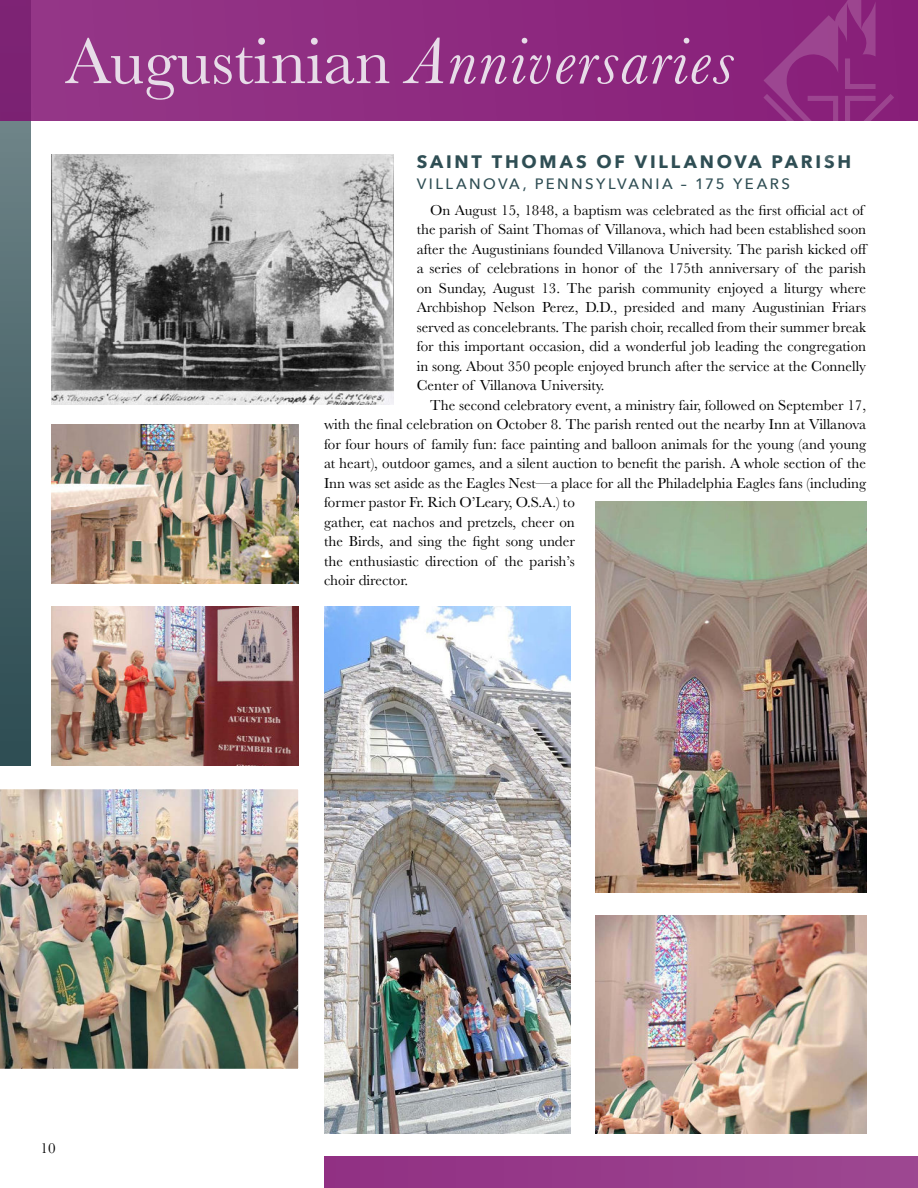
<style>
.page{position:relative;width:918px;height:1188px;background:#fff}
.page>*{position:absolute;margin:0;border:0;box-sizing:border-box;transform-origin:0 0}
.t1{font:italic 67.5px "Baskerville";letter-spacing:.03em;color:#e7dce8}
.t2{font:700 18px "Avenir Next";letter-spacing:.155em;color:#2f4e54}
.t3{font:15px/19.5px "Baskerville";color:#000}
.t4{font:500 15px "Avenir Next";letter-spacing:.16em;color:#2f4e54}
.s1{font-style:normal}
</style>
<div class="page">
<img style="left:52px;top:425px;width:246px;height:159px">
<svg style="left:0;top:121px;width:31px;height:645px;background:#4b666b"></svg>
<svg style="left:0;top:0;width:918px;height:121px;background:#8d2b80"></svg>
<div style="left:324px;top:1157px;width:594px;height:31px;background:#973b8a"></div>
<img style="left:52px;top:607px;width:246px;height:159px">
<svg style="left:763px;top:0;width:131px;height:121px;background:#8d297f"></svg>
<img style="left:324px;top:607px;width:247px;height:527px">
<img style="left:595px;top:915px;width:271px;height:219px">
<img style="left:595px;top:501px;width:271px;height:392px">
<img style="left:52px;top:155px;width:342px;height:249px">
<img style="left:0;top:789px;width:299px;height:280px">
<h1 class="t1" style="left:65px;top:37px;width:670px"><span class="s1">Augustinian</span> Anniversaries</h1>
<p class="t2" style="left:417px;top:154px;width:436px">SAINT THOMAS OF VILLANOVA PARISH</p>
<p class="t4" style="left:417px;top:177px;width:375px">VILLANOVA, PENNSYLVANIA – 175 YEARS</p>
<p class="t3" style="left:417px;top:201px;width:453px;text-indent:14px">On August 15, 1848, a baptism was celebrated as the first official act of the parish of Saint Thomas of Villanova, which had been established soon after the Augustinians founded Villanova University. The parish kicked off a series of celebrations in honor of the 175th anniversary of the parish on Sunday, August 13. The parish community enjoyed a liturgy where Archbishop Nelson Perez, D.D., presided and many Augustinian Friars served as concelebrants. The parish choir, recalled from their summer break for this important occasion, did a wonderful job leading the congregation in song. About 350 people enjoyed brunch after the service at the Connelly Center of Villanova University.</p>
<p class="t3" style="left:324px;top:397px;width:544px;text-indent:106px">The second celebratory event, a ministry fair, followed on September 17, with the final celebration on October 8. The parish rented out the nearby Inn at Villanova for four hours of family fun: face painting and balloon animals for the young (and young at heart), outdoor games, and a silent auction to benefit the parish. A whole section of the Inn was set aside as the Eagles Nest—a place for all the Philadelphia Eagles fans (including former pastor Fr. Rich O’Leary, O.S.A.) to<br>gather, eat nachos and pretzels, cheer on<br>the Birds, and sing the fight song under<br>the enthusiastic direction of the parish’s<br>choir director.</p>
<p class="t3" style="left:40px;top:1139px;width:16px">10</p>
</div>
